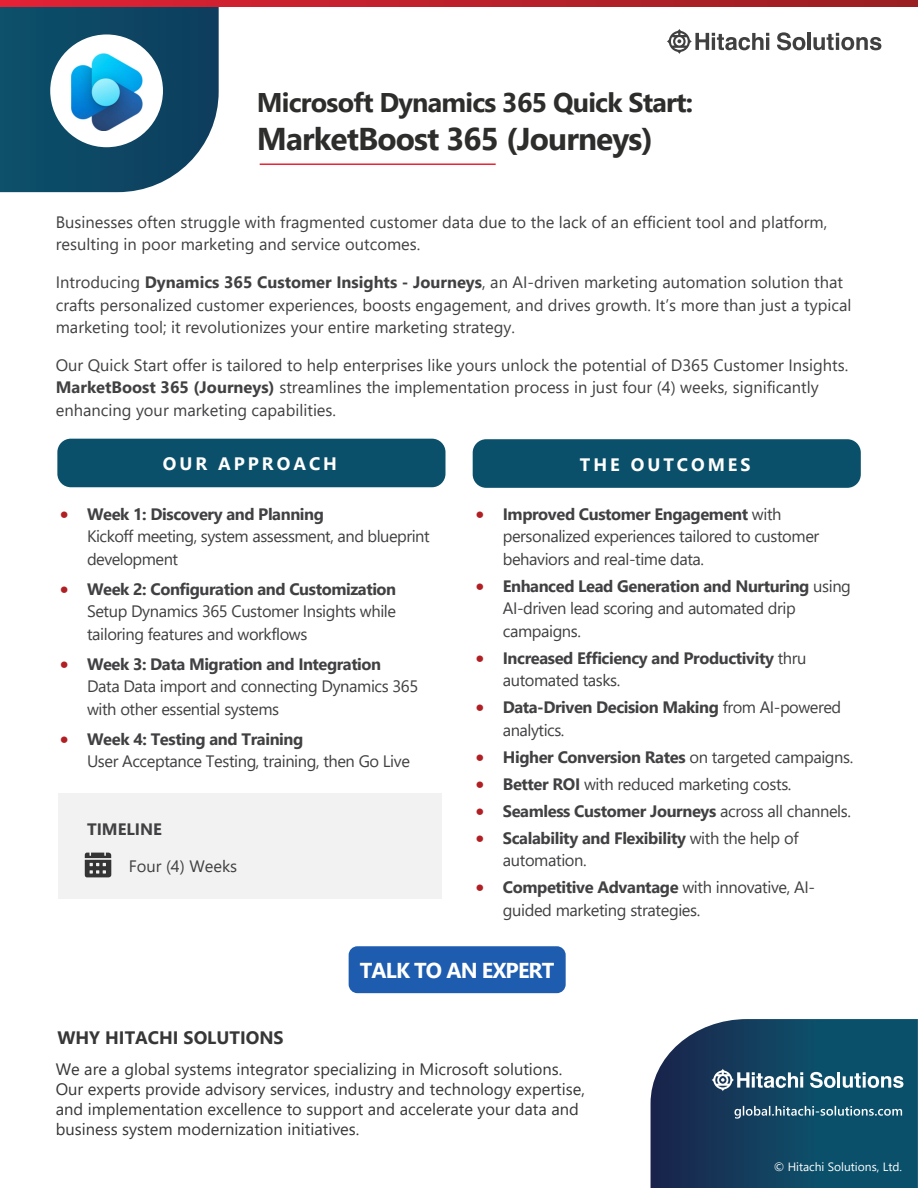
<style>
.page{position:relative;width:918px;height:1188px;background:#fff}
.page>*{position:absolute;margin:0;border:0;box-sizing:border-box;transform-origin:0 0}
.t1{font:700 31.5px "Segoe UI";letter-spacing:-.03em;color:#2d2d2c}
.t2{font:700 27px "Segoe UI";letter-spacing:-.03em;color:#2d2d2c}
.t3{font:700 21.6px "Segoe UI";letter-spacing:-.04em;color:#fff}
.t4{font:700 18px "Segoe UI";letter-spacing:.165em;color:#fff}
.t5{font:700 18px "Segoe UI";color:#373737}
.t6{font:16.5px/22.5px "Segoe UI";color:#414042}
.t7{font:16.5px/22.5px "Segoe UI";letter-spacing:-.025em;color:#414042}
.t8{font:700 16.5px/22.5px "Segoe UI";letter-spacing:-.025em;color:#414042}
.t9{font:16.5px/19.8px "Segoe UI";color:#373737}
.t10{font:16.5px/22.5px "Segoe UI";letter-spacing:-.03em;color:#414042}
.t11{font:16.5px "Segoe UI";color:#404042}
.t12{font:700 16.5px "Segoe UI";color:#414042}
.t13{font:12px "Segoe UI";color:#fff}
.s1{font-weight:700}
.s2{color:#b01f23}
.s3{font-weight:400}
.s4{font-style:inherit}
</style>
<div class="page">
<svg style="left:0;top:7px;width:219px;height:185px;background:#1e546f"></svg>
<svg style="left:667px;top:29px;width:102px;height:25px"></svg>
<svg style="left:777px;top:32px;width:28px;height:18px"></svg>
<hr style="left:808px;top:33px;width:3px;height:17px;background:#404040">
<svg style="left:813px;top:33px;width:68px;height:17px"></svg>
<svg style="left:0;top:0;width:918px;height:7px;background:#bd202b"></svg>
<hr style="left:260px;top:163px;width:236px;height:2px;background:#e72437">
<div style="left:57px;top:439px;width:389px;height:48px;background:#0a506a;border-radius:14px"></div>
<svg style="left:651px;top:1019px;width:267px;height:169px;background:#1b4a67"></svg>
<svg style="left:712px;top:1069px;width:91px;height:22px"></svg>
<svg style="left:810px;top:1072px;width:26px;height:16px"></svg>
<hr style="left:837px;top:1072px;width:3px;height:16px;background:#fff">
<svg style="left:843px;top:1072px;width:60px;height:16px"></svg>
<svg style="left:735px;top:1106px;width:167px;height:13px;background:#46758a"></svg>
<div style="left:349px;top:946px;width:217px;height:47px;background:#1e5caf;border-radius:9px"></div>
<div style="left:473px;top:439px;width:388px;height:49px;background:#0a506a;border-radius:14px"></div>
<img style="left:85px;top:852px;width:26px;height:26px">
<div style="left:50px;top:34px;width:113px;height:113px;background:#fff;border-radius:50%"></div>
<img style="left:70px;top:53px;width:73px;height:78px">
<h2 class="t2" style="left:257px;top:77px;width:438px">Microsoft Dynamics 365 Quick Start:</h2>
<h1 class="t1" style="left:257px;top:109px;width:398px">MarketBoost 365 (Journeys)</h1>
<p class="t6" style="left:56px;top:209px;width:773px">Businesses often struggle with fragmented customer data due to the lack of an efficient tool and platform, resulting in poor marketing and service outcomes.</p>
<p class="t6" style="left:56px;top:269px;width:797px">Introducing <span class="s1">Dynamics 365 Customer Insights - Journeys</span>, an AI-driven marketing automation solution that crafts personalized customer experiences, boosts engagement, and drives growth. It’s more than just a typical marketing tool; it revolutionizes your entire marketing strategy.</p>
<p class="t6" style="left:56px;top:352px;width:794px">Our Quick Start offer is tailored to help enterprises like yours unlock the potential of D365 Customer Insights.<br><span class="s1">MarketBoost 365 (Journeys)</span> streamlines the implementation process in just four (4) weeks, significantly enhancing your marketing capabilities.</p>
<p class="t4" style="left:580px;top:447px;width:172px">THE OUTCOMES</p>
<p class="t7" style="left:503px;top:501px;width:318px;text-indent:-27px"><span class="s2">•</span> <span class="s1">Improved Customer Engagement</span> with personalized experiences tailored to customer behaviors and real-time data.</p>
<p class="t7" style="left:503px;top:573px;width:350px;text-indent:-27px"><span class="s2">•</span> <span class="s1">Enhanced Lead Generation and Nurturing</span> using<br>AI-driven lead scoring and automated drip campaigns.</p>
<p class="t8" style="left:503px;top:645px;width:305px;text-indent:-27px"><span class="s2">•</span> Increased Efficiency and Productivity <span class="s3">thru automated tasks.</span></p>
<p class="t8" style="left:503px;top:695px;width:340px;text-indent:-27px"><span class="s2">•</span> Data-Driven Decision Making <span class="s3">from AI-powered analytics.</span></p>
<p class="t8" style="left:476px;top:744px;width:379px"><span class="s2">•</span> Higher Conversion Rates <span class="s3">on targeted campaigns.</span></p>
<p class="t7" style="left:476px;top:771px;width:317px"><span class="s2">•</span> <span class="s1">Better ROI</span> with reduced marketing costs.</p>
<p class="t8" style="left:476px;top:799px;width:377px"><span class="s2">•</span> Seamless Customer Journeys <span class="s3">across all channels.</span></p>
<p class="t8" style="left:503px;top:826px;width:297px;text-indent:-27px"><span class="s2">•</span> Scalability and Flexibility <span class="s3">with the help of automation.</span></p>
<p class="t7" style="left:503px;top:875px;width:314px;text-indent:-27px"><span class="s2">•</span> <span class="s1">Competitive Advantage</span> with innovative, AI&shy;guided marketing strategies.</p>
<p class="t4" style="left:163px;top:447px;width:176px">OUR APPROACH</p>
<p class="t10" style="left:87px;top:501px;width:344px;text-indent:-27px"><span class="s2">•</span> <span class="s1">Week 1: Discovery and Planning<br></span>Kickoff meeting, system assessment, and blueprint development</p>
<p class="t6" style="left:87px;top:576px;width:311px;text-align:justify;text-indent:-27px"><span class="s2">•</span> <span class="s1">Week 2: Configuration and Customization </span>Setup Dynamics 365 Customer Insights while tailoring features and workflows</p>
<p class="t7" style="left:87px;top:651px;width:333px;text-indent:-27px"><span class="s2">•</span> <span class="s1">Week 3: Data Migration and Integration<br></span>Data Data import and connecting Dynamics 365 with other essential systems</p>
<p class="t7" style="left:87px;top:726px;width:324px;text-indent:-27px"><span class="s2">•</span> <span class="s1">Week 4: Testing and Training<br></span>User Acceptance Testing, training, then Go Live</p>
<p class="t12" style="left:87px;top:813px;width:76px">TIMELINE</p>
<p class="t11" style="left:129px;top:850px;width:110px">Four (4) Weeks</p>
<h3 class="t3" style="left:360px;top:950px;width:196px"><span class="s4">T</span>ALK TO AN EXPERT</h3>
<p class="t5" style="left:57px;top:1021px;width:228px">WHY HITACHI SOLUTIONS</p>
<p class="t9" style="left:56px;top:1058px;width:531px">We are a global systems integrator specializing in Microsoft solutions.<br>Our experts provide advisory services, industry and technology expertise, and implementation excellence to support and accelerate your data and business system modernization initiatives.</p>
<p class="t13" style="left:774px;top:1155px;width:130px">© Hitachi Solutions, Ltd.</p>
</div>
